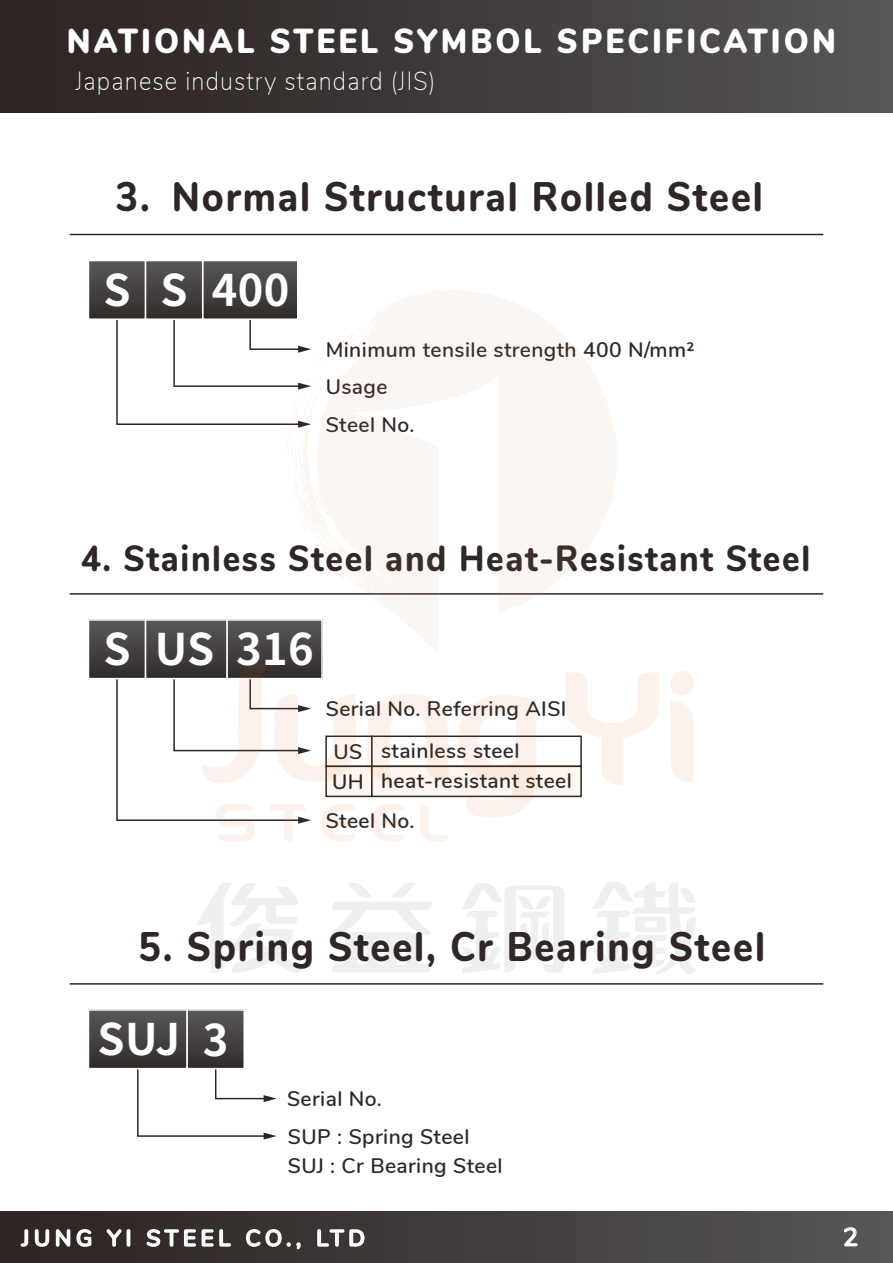
<style>
.page{position:relative;width:893px;height:1263px;background:#fff}
.page>*{position:absolute;margin:0;border:0;box-sizing:border-box;transform-origin:0 0}
.t1{font:700 43.5px "Gen Shin Gothic";letter-spacing:.01em;color:#fff}
.t2{font:800 41.25px "Nunito";letter-spacing:.05em;color:#2f2725;scale:.91 1}
.t3{font:800 36.3px "Nunito";letter-spacing:.05em;color:#2f2725;scale:.91 1}
.t4{font:900 34.65px "Nunito";letter-spacing:.1em;color:#fff;scale:.91 1}
.t5{font:200 25.8px "Nunito";letter-spacing:.05em;color:#fff;scale:.91 1}
.t6{font:600 25.5px "Nunito";color:#fff}
.t7{font:600 22.5px "Nunito";letter-spacing:.2em;color:#fff}
.t8{font:600 21px/37.5px "Nunito";letter-spacing:.02em;color:#2f2725}
</style>
<div class="page">
<svg style="left:116px;top:320px;width:164px;height:105px"></svg>
<hr style="left:70px;top:234px;width:753px;height:1px;background:#2f2725">
<div style="left:88px;top:261px;width:58px;height:58px;background:linear-gradient(to bottom,#595858,#322c2a)"></div>
<div style="left:88px;top:260px;width:58px;height:60px;border:2px solid #fff"></div>
<div style="left:203px;top:261px;width:95px;height:58px;background:linear-gradient(to bottom,#595858,#322c2a)"></div>
<div style="left:202px;top:260px;width:96px;height:60px;border:2px solid #fff"></div>
<div style="left:146px;top:261px;width:57px;height:58px;background:linear-gradient(to bottom,#595858,#322c2a)"></div>
<div style="left:145px;top:260px;width:58px;height:60px;border:2px solid #fff"></div>
<hr style="left:70px;top:593px;width:753px;height:2px;background:#2f2725">
<div style="left:88px;top:620px;width:58px;height:59px;background:linear-gradient(to bottom,#595858,#312b29)"></div>
<div style="left:88px;top:619px;width:58px;height:60px;border:2px solid #fff"></div>
<svg style="left:229px;top:622px;width:91px;height:39px;background:#494545"></svg>
<div style="left:226px;top:619px;width:97px;height:60px;border:2px solid #fff"></div>
<svg style="left:148px;top:622px;width:77px;height:39px;background:#4a4747"></svg>
<div style="left:145px;top:619px;width:83px;height:60px;border:2px solid #fff"></div>
<div style="left:325px;top:735px;width:48px;height:32px;background:#fff;border:2px solid #2f2725"></div>
<div style="left:325px;top:765px;width:48px;height:32px;background:#fef7ef;border:2px solid #2f2725"></div>
<div style="left:371px;top:735px;width:211px;height:32px;background:#fff;border:2px solid #2f2725"></div>
<div style="left:371px;top:765px;width:211px;height:32px;background:#fef7ef;border:2px solid #2f2725"></div>
<svg style="left:137px;top:1069px;width:140px;height:70px"></svg>
<hr style="left:70px;top:983px;width:753px;height:2px;background:#2f2725">
<div style="left:88px;top:1010px;width:99px;height:58px;background:linear-gradient(to bottom,#595858,#322c2a)"></div>
<div style="left:88px;top:1009px;width:100px;height:60px;border:2px solid #fff"></div>
<div style="left:187px;top:1010px;width:57px;height:58px;background:linear-gradient(to bottom,#595858,#322c2a)"></div>
<div style="left:186px;top:1009px;width:59px;height:60px;border:2px solid #fff"></div>
<div style="left:0;top:0;width:893px;height:112px;background:linear-gradient(to right,#2a2220,#555454)"></div>
<div style="left:0;top:1211px;width:893px;height:52px;background:linear-gradient(to right,#2b2321,#565555)"></div>
<svg style="left:20px;top:1228px;width:73px;height:20px"></svg>
<svg style="left:105px;top:1228px;width:27px;height:20px"></svg>
<svg style="left:145px;top:1228px;width:87px;height:20px;background:#716c6b"></svg>
<svg style="left:245px;top:1228px;width:56px;height:23px"></svg>
<svg style="left:316px;top:1228px;width:49px;height:20px"></svg>
<svg style="left:844px;top:1227px;width:13px;height:19px"></svg>
<svg style="left:280px;top:288px;width:338px;height:365px;fill:#fbf6f1"></svg>
<svg style="left:593px;top:882px;width:104px;height:92px"></svg>
<svg style="left:458px;top:695px;width:78px;height:122px"></svg>
<svg style="left:420px;top:804px;width:29px;height:37px"></svg>
<svg style="left:371px;top:804px;width:34px;height:37px"></svg>
<svg style="left:331px;top:883px;width:101px;height:89px"></svg>
<svg style="left:197px;top:883px;width:106px;height:90px"></svg>
<svg style="left:462px;top:883px;width:102px;height:90px"></svg>
<svg style="left:565px;top:673px;width:94px;height:114px"></svg>
<svg style="left:670px;top:671px;width:24px;height:111px"></svg>
<svg style="left:367px;top:694px;width:81px;height:87px"></svg>
<svg style="left:115px;top:661px;width:241px;height:180px"></svg>
<h3 class="t4" style="left:67px;top:15px;width:847px">NATIONAL STEEL SYMBOL SPECIFICATION</h3>
<p class="t5" style="left:75px;top:62px;width:397px">Japanese industry standard (JIS)</p>
<h2 class="t2" style="left:116px;top:166px;width:712px">3. Normal Structural Rolled Steel</h2>
<h1 class="t1" style="left:104px;top:257px;width:188px">S S 400</h1>
<p class="t8" style="left:326px;top:330px;width:370px">Minimum tensile strength 400 N/mm2<br>Usage<br>Steel No.</p>
<h3 class="t3" style="left:81px;top:531px;width:803px">4. Stainless Steel and Heat-Resistant Steel</h3>
<h1 class="t1" style="left:104px;top:616px;width:212px">S US 316</h1>
<p class="t8" style="left:326px;top:689px;width:242px">Serial No. Referring AISI</p>
<p class="t8" style="left:381px;top:734px;width:192px;line-height:30px">stainless steel heat-resistant steel</p>
<p class="t8" style="left:332px;top:736px;width:33px;line-height:30px">US<br>UH</p>
<p class="t8" style="left:326px;top:800px;width:90px">Steel No.</p>
<h2 class="t2" style="left:138px;top:916px;width:690px">5. Spring Steel, Cr Bearing Steel</h2>
<h1 class="t1" style="left:98px;top:1006px;width:132px">SUJ 3</h1>
<p class="t8" style="left:287px;top:1079px;width:96px">Serial No.</p>
<p class="t8" style="left:288px;top:1121px;width:216px;line-height:28.5px">SUP : Spring Steel<br>SUJ : Cr Bearing Steel</p>
<p class="t7" style="left:22px;top:1221px;width:345px">JUNG YI STEEL CO., LTD</p>
<p class="t6" style="left:843px;top:1218px;width:17px">2</p>
</div>
